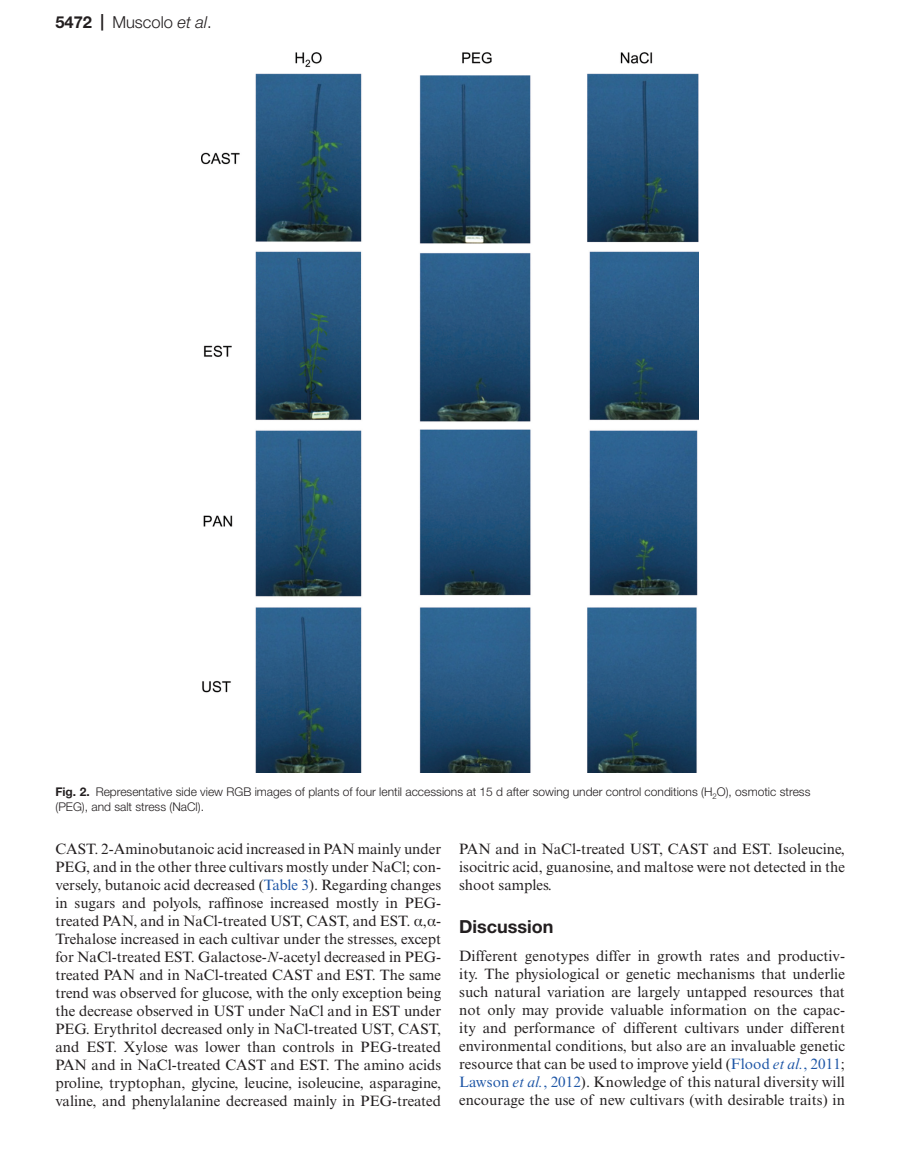
<style>
.page{position:relative;width:897px;height:1165px;background:#fff}
.page>*{position:absolute;margin:0;border:0;box-sizing:border-box;transform-origin:0 0}
.t1{font:700 18px "Helvetica Neue LT Std";color:#231f20}
.t2{font:300 16.5px "Helvetica Neue LT Std";color:#231f20}
.t3{font:15px/18px "Times New Roman MT Std";color:#231f20;text-align:justify}
.t4{font:300 12px/15px "Helvetica Neue LT Std";color:#231f20}
.s1{font-weight:700}
.s2{font-style:italic}
.s3{color:#1e56a6}
.s4{font-family:"Gandhari Unicode"}
.s5{font-style:italic;color:#1e56a6}
</style>
<div class="page">
<img style="left:202px;top:52px;width:496px;height:720px">
<p class="t2" style="left:55px;top:12px;width:158px"><span class="s1">5472 |</span> Muscolo <span class="s2">et al</span>.</p>
<p class="t4" style="left:55px;top:784px;width:756px"><span class="s1">Fig. 2.</span> Representative side view RGB images of plants of four lentil accessions at 15 d after sowing under control conditions (H<sub>2</sub>O), osmotic stress (PEG), and salt stress (NaCl).</p>
<p class="t3" style="left:55px;top:839px;width:387px">CAST. 2-Aminobutanoic acid increased in PAN mainly under PEG, and in the other three cultivars mostly under NaCl; con&shy;versely, butanoic acid decreased (<span class="s3">Table 3</span>). Regarding changes in sugars and polyols, raffinose increased mostly in PEG&shy;treated PAN, and in NaCl-treated UST, CAST, and EST. <span class="s4">α</span>,<span class="s4">α</span>-Trehalose increased in each cultivar under the stresses, except for NaCl-treated EST. Galactose-<span class="s2">N</span>-acetyl decreased in PEG&shy;treated PAN and in NaCl-treated CAST and EST. The same trend was observed for glucose, with the only exception being the decrease observed in UST under NaCl and in EST under PEG. Erythritol decreased only in NaCl-treated UST, CAST, and EST. Xylose was lower than controls in PEG-treated PAN and in NaCl-treated CAST and EST. The amino acids proline, tryptophan, glycine, leucine, isoleucine, asparagine, valine, and phenylalanine decreased mainly in PEG-treated</p>
<p class="t3" style="left:459px;top:839px;width:387px">PAN and in NaCl-treated UST, CAST and EST. Isoleucine, isocitric acid, guanosine, and maltose were not detected in the shoot samples.</p>
<p class="t1" style="left:459px;top:915px;width:96px">Discussion</p>
<p class="t3" style="left:459px;top:946px;width:387px">Different genotypes differ in growth rates and productiv&shy;ity. The physiological or genetic mechanisms that underlie such natural variation are largely untapped resources that not only may provide valuable information on the capac&shy;ity and performance of different cultivars under different environmental conditions, but also are an invaluable genetic resource that can be used to improve yield (<span class="s3">Flood</span> <span class="s5">et al.</span><span class="s3">, 2011</span>; <span class="s3">Lawson</span> <span class="s5">et al.</span><span class="s3">, 2012</span>). Knowledge of this natural diversity will encourage the use of new cultivars (with desirable traits) in</p>
</div>
